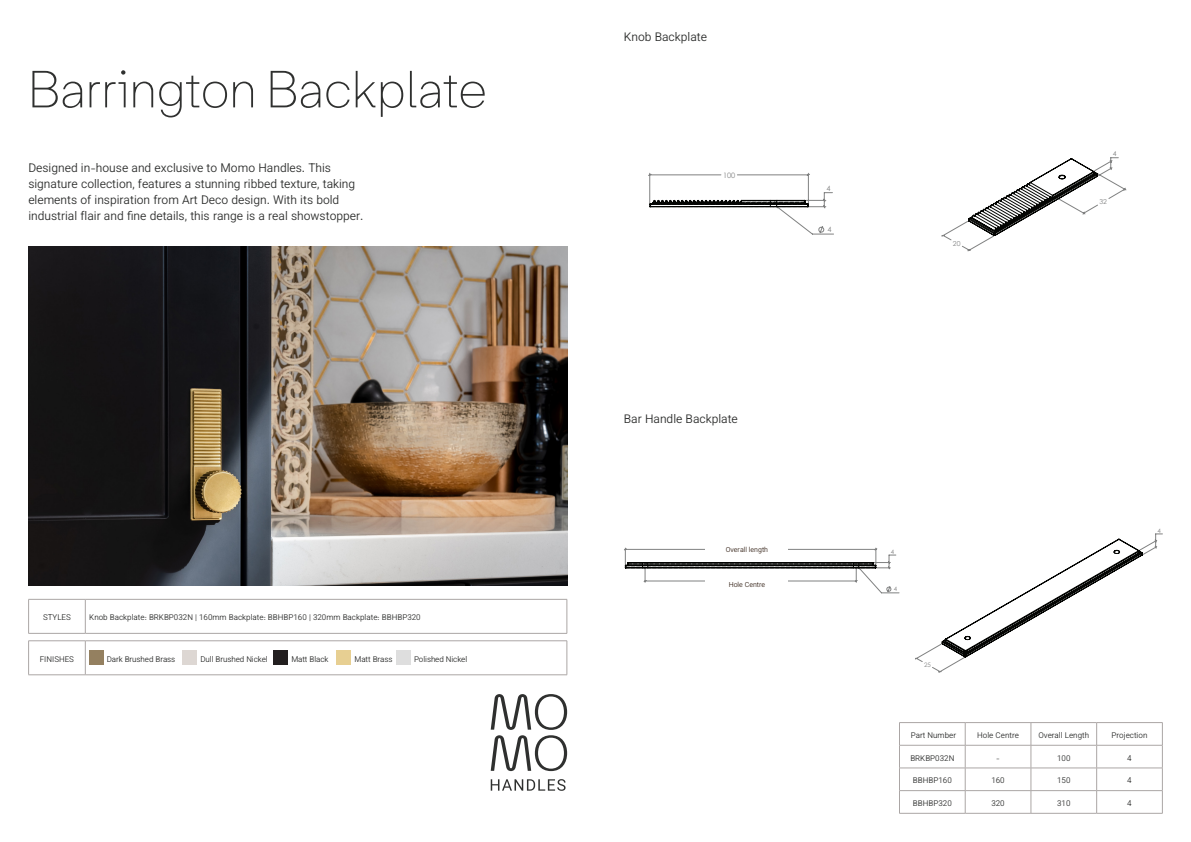
<style>
.page{position:relative;width:1191px;height:842px;background:#fff}
.page>*{position:absolute;margin:0;border:0;box-sizing:border-box;transform-origin:0 0}
.t1{font:100 50px "Friends";color:#2f302f}
.t2{font:12px/16px "Vazirmatn";color:#2f302f}
.t3{font:8px "Vazirmatn";color:#2f302f}
.t4{font:7.4px "Century Gothic";color:#808181}
.t5{font:7px "Vazirmatn";color:#362419}
.t6{font:6.8px "Century Gothic";color:#808181}
.t7{font:6.2px "Century Gothic";color:#808181}
</style>
<div class="page">
<svg style="left:491px;top:779px;width:74px;height:12px"></svg>
<svg style="left:491px;top:694px;width:76px;height:77px"></svg>
<hr style="left:899px;top:722px;width:66px;height:1px;background:#aba6a5">
<hr style="left:965px;top:722px;width:66px;height:1px;background:#aba6a5">
<hr style="left:1031px;top:722px;width:65px;height:1px;background:#aba6a5">
<hr style="left:1096px;top:722px;width:66px;height:1px;background:#aba6a5">
<hr style="left:899px;top:745px;width:66px;height:1px;background:#aba6a5">
<hr style="left:965px;top:745px;width:66px;height:1px;background:#aba6a5">
<hr style="left:1031px;top:745px;width:65px;height:1px;background:#aba6a5">
<hr style="left:1096px;top:745px;width:66px;height:1px;background:#aba6a5">
<hr style="left:899px;top:768px;width:66px;height:1px;background:#aba6a5">
<hr style="left:965px;top:768px;width:66px;height:1px;background:#aba6a5">
<hr style="left:1031px;top:768px;width:65px;height:1px;background:#aba6a5">
<hr style="left:1096px;top:768px;width:66px;height:1px;background:#aba6a5">
<hr style="left:899px;top:790px;width:66px;height:1px;background:#aba6a5">
<svg style="left:899px;top:723px;width:1px;height:90px"></svg>
<hr style="left:965px;top:790px;width:66px;height:1px;background:#aba6a5">
<svg style="left:965px;top:723px;width:1px;height:90px"></svg>
<hr style="left:1031px;top:790px;width:65px;height:1px;background:#aba6a5">
<svg style="left:1030px;top:723px;width:1px;height:90px"></svg>
<hr style="left:1096px;top:790px;width:66px;height:1px;background:#aba6a5">
<svg style="left:1096px;top:723px;width:1px;height:90px"></svg>
<svg style="left:1162px;top:723px;width:1px;height:90px"></svg>
<hr style="left:899px;top:813px;width:66px;height:1px;background:#aba6a5">
<hr style="left:965px;top:813px;width:66px;height:1px;background:#aba6a5">
<hr style="left:1031px;top:813px;width:65px;height:1px;background:#aba6a5">
<hr style="left:1096px;top:813px;width:66px;height:1px;background:#aba6a5">
<hr style="left:28px;top:599px;width:57px;height:1px;background:#aba6a5">
<hr style="left:28px;top:600px;width:1px;height:33px;background:#aba6a5">
<hr style="left:85px;top:599px;width:482px;height:1px;background:#aba6a5">
<hr style="left:85px;top:600px;width:1px;height:33px;background:#aba6a5">
<hr style="left:566px;top:600px;width:1px;height:33px;background:#aba6a5">
<hr style="left:28px;top:633px;width:57px;height:1px;background:#aba6a5">
<hr style="left:85px;top:633px;width:482px;height:1px;background:#aba6a5">
<hr style="left:28px;top:640px;width:57px;height:1px;background:#aba6a5">
<hr style="left:28px;top:641px;width:1px;height:33px;background:#aba6a5">
<hr style="left:85px;top:640px;width:482px;height:1px;background:#aba6a5">
<hr style="left:85px;top:641px;width:1px;height:33px;background:#aba6a5">
<hr style="left:566px;top:641px;width:1px;height:33px;background:#aba6a5">
<hr style="left:28px;top:674px;width:57px;height:1px;background:#aba6a5">
<hr style="left:85px;top:674px;width:482px;height:1px;background:#aba6a5">
<div style="left:89px;top:651px;width:14px;height:14px;background:#948060"></div>
<div style="left:273px;top:651px;width:15px;height:14px;background:#231f20"></div>
<div style="left:336px;top:651px;width:15px;height:14px;background:#e7cf92"></div>
<div style="left:396px;top:651px;width:14px;height:14px;background:#dedede"></div>
<div style="left:183px;top:651px;width:14px;height:14px;background:#ddd7d3"></div>
<svg style="left:648px;top:173px;width:186px;height:62px"></svg>
<svg style="left:941px;top:157px;width:185px;height:94px"></svg>
<svg style="left:624px;top:533px;width:538px;height:140px"></svg>
<svg style="left:625px;top:562px;width:251px;height:7px"></svg>
<svg style="left:941px;top:538px;width:202px;height:120px"></svg>
<div style="left:705px;top:541px;width:83px;height:16px;background:#fff"></div>
<div style="left:705px;top:578px;width:83px;height:16px;background:#fff"></div>
<img style="left:28px;top:246px;width:539px;height:340px">
<p class="t1" style="left:28px;top:58px;width:460px">Barrington Backplate</p>
<p class="t2" style="left:28px;top:159px;width:336px">Designed in-house and exclusive to Momo Handles. This signature collection, features a stunning ribbed texture, taking elements of inspiration from Art Deco design. With its bold industrial flair and fine details, this range is a real showstopper.</p>
<p class="t3" style="left:43px;top:613px;width:29px">STYLES</p>
<p class="t3" style="left:89px;top:613px;width:333px">Knob Backplate: BRKBP032N | 160mm Backplate: BBHBP160 | 320mm Backplate: BBHBP320</p>
<p class="t3" style="left:40px;top:654px;width:36px">FINISHES</p>
<p class="t3" style="left:107px;top:654px;width:70px">Dark Brushed Brass</p>
<p class="t3" style="left:200px;top:654px;width:69px">Dull Brushed Nickel</p>
<p class="t3" style="left:291px;top:654px;width:39px">Matt Black</p>
<p class="t3" style="left:354px;top:654px;width:40px">Matt Brass</p>
<p class="t3" style="left:414px;top:654px;width:55px">Polished Nickel</p>
<p class="t2" style="left:624px;top:29px;width:85px">Knob Backplate</p>
<p class="t4" style="left:723px;top:170px;width:14px">100</p>
<p class="t4" style="left:826px;top:183px;width:6px">4</p>
<p class="t4" style="left:827px;top:224px;width:6px">4</p>
<p class="t6" style="left:953px;top:238px;width:9px">20</p>
<p class="t6" style="left:1112px;top:149px;width:5px">4</p>
<p class="t6" style="left:1099px;top:197px;width:9px">32</p>
<p class="t2" style="left:624px;top:411px;width:116px">Bar Handle Backplate</p>
<p class="t5" style="left:726px;top:545px;width:44px">Overall length</p>
<p class="t5" style="left:728px;top:580px;width:38px">Hole Centre</p>
<p class="t7" style="left:746px;top:545px;width:6px">A</p>
<p class="t7" style="left:890px;top:547px;width:5px">4</p>
<p class="t7" style="left:744px;top:577px;width:5px">B</p>
<p class="t7" style="left:894px;top:585px;width:5px">4</p>
<p class="t7" style="left:1157px;top:526px;width:5px">4</p>
<p class="t7" style="left:924px;top:660px;width:8px">25</p>
<p class="t3" style="left:910px;top:730px;width:47px">Part Number</p>
<p class="t3" style="left:977px;top:730px;width:43px">Hole Centre</p>
<p class="t3" style="left:1038px;top:730px;width:52px">Overall Length</p>
<p class="t3" style="left:1111px;top:730px;width:37px">Projection</p>
<p class="t3" style="left:910px;top:753px;width:45px">BRKBP032N</p>
<p class="t3" style="left:996px;top:753px;width:5px">-</p>
<p class="t3" style="left:1057px;top:753px;width:15px">100</p>
<p class="t3" style="left:1127px;top:753px;width:6px">4</p>
<p class="t3" style="left:913px;top:776px;width:40px">BBHBP160</p>
<p class="t3" style="left:991px;top:776px;width:15px">160</p>
<p class="t3" style="left:1057px;top:776px;width:15px">150</p>
<p class="t3" style="left:1127px;top:776px;width:6px">4</p>
<p class="t3" style="left:913px;top:799px;width:40px">BBHBP320</p>
<p class="t3" style="left:991px;top:799px;width:15px">320</p>
<p class="t3" style="left:1057px;top:799px;width:15px">310</p>
<p class="t3" style="left:1127px;top:799px;width:6px">4</p>
</div>
